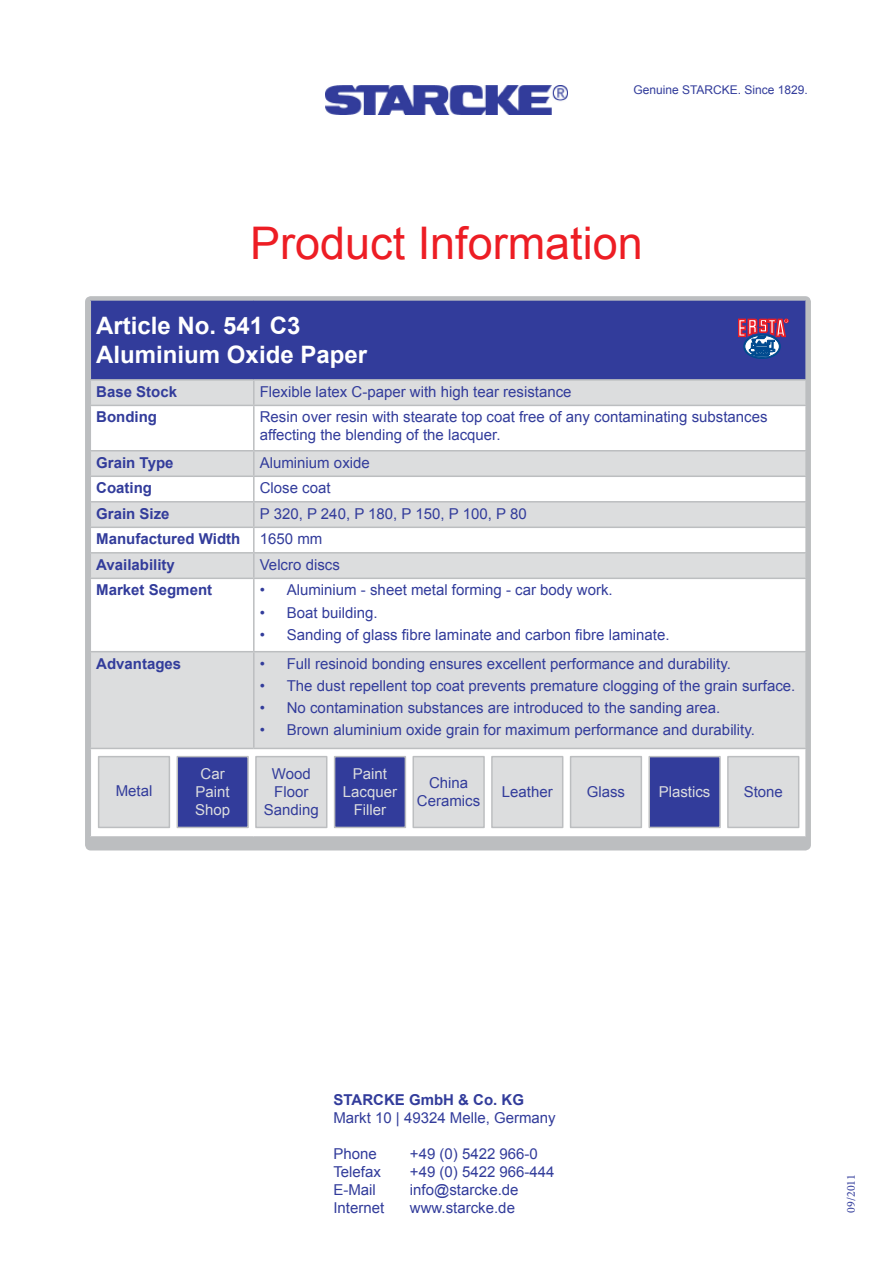
<style>
.page{position:relative;width:893px;height:1263px;background:#fff}
.page>*{position:absolute;margin:0;border:0;box-sizing:border-box;transform-origin:0 0}
.t1{font:45px "Arial";color:#ed1d24}
.t2{font:700 24px/28.8px "Arial";color:#fff}
.t3{font:15px/18px "Arial";color:#323c9b;text-align:center}
.t4{font:700 15px "Arial";color:#323c9b}
.t5{font:15px/18px "Arial";color:#dcddde;text-align:center}
.t6{font:12px "Arial";color:#323c9b}
.t7{font:12px "Minion Pro";color:#323c9b}
</style>
<div class="page">
<img style="left:325px;top:85px;width:243px;height:30px">
<div style="left:90px;top:300px;width:716px;height:80px;background:#323c9b"></div>
<div style="left:91px;top:381px;width:714px;height:367px;background:#dcddde"></div>
<svg style="left:91px;top:406px;width:714px;height:245px"></svg>
<div style="left:90px;top:837px;width:716px;height:8px;background:#bcbec0"></div>
<hr style="left:90px;top:301px;width:1px;height:78px;background:#bcbec0">
<hr style="left:90px;top:299px;width:164px;height:2px;background:#bcbec0">
<hr style="left:254px;top:299px;width:553px;height:2px;background:#bcbec0">
<hr style="left:805px;top:301px;width:2px;height:78px;background:#bcbec0">
<svg style="left:90px;top:381px;width:1px;height:24px"></svg>
<hr style="left:90px;top:379px;width:164px;height:2px;background:#bcbec0">
<hr style="left:253px;top:381px;width:2px;height:24px;background:#bcbec0">
<hr style="left:254px;top:379px;width:553px;height:2px;background:#bcbec0">
<hr style="left:805px;top:381px;width:2px;height:24px;background:#bcbec0">
<hr style="left:90px;top:406px;width:1px;height:44px;background:#bcbec0">
<svg style="left:90px;top:451px;width:1px;height:127px"></svg>
<hr style="left:90px;top:579px;width:1px;height:72px;background:#bcbec0">
<hr style="left:90px;top:405px;width:164px;height:1px;background:#bcbec0">
<hr style="left:90px;top:450px;width:164px;height:1px;background:#bcbec0">
<hr style="left:90px;top:475px;width:164px;height:2px;background:#bcbec0">
<hr style="left:90px;top:501px;width:164px;height:1px;background:#bcbec0">
<hr style="left:90px;top:526px;width:164px;height:2px;background:#bcbec0">
<hr style="left:90px;top:552px;width:164px;height:2px;background:#bcbec0">
<hr style="left:90px;top:578px;width:164px;height:1px;background:#bcbec0">
<hr style="left:253px;top:406px;width:2px;height:44px;background:#bcbec0">
<hr style="left:253px;top:451px;width:2px;height:24px;background:#bcbec0">
<hr style="left:253px;top:477px;width:2px;height:24px;background:#bcbec0">
<hr style="left:253px;top:502px;width:2px;height:24px;background:#bcbec0">
<hr style="left:253px;top:528px;width:2px;height:24px;background:#bcbec0">
<hr style="left:253px;top:554px;width:2px;height:24px;background:#bcbec0">
<hr style="left:253px;top:579px;width:2px;height:72px;background:#bcbec0">
<hr style="left:254px;top:405px;width:553px;height:1px;background:#bcbec0">
<hr style="left:805px;top:406px;width:2px;height:44px;background:#bcbec0">
<hr style="left:805px;top:451px;width:2px;height:24px;background:#bcbec0">
<hr style="left:805px;top:477px;width:2px;height:24px;background:#bcbec0">
<hr style="left:805px;top:502px;width:2px;height:24px;background:#bcbec0">
<hr style="left:805px;top:528px;width:2px;height:24px;background:#bcbec0">
<hr style="left:805px;top:554px;width:2px;height:24px;background:#bcbec0">
<hr style="left:805px;top:579px;width:2px;height:72px;background:#bcbec0">
<hr style="left:254px;top:450px;width:553px;height:1px;background:#bcbec0">
<hr style="left:254px;top:475px;width:553px;height:2px;background:#bcbec0">
<hr style="left:254px;top:501px;width:553px;height:1px;background:#bcbec0">
<hr style="left:254px;top:526px;width:553px;height:2px;background:#bcbec0">
<hr style="left:254px;top:552px;width:553px;height:2px;background:#bcbec0">
<hr style="left:254px;top:578px;width:553px;height:1px;background:#bcbec0">
<hr style="left:90px;top:652px;width:1px;height:96px;background:#bcbec0">
<hr style="left:90px;top:651px;width:164px;height:1px;background:#bcbec0">
<hr style="left:253px;top:652px;width:2px;height:96px;background:#bcbec0">
<hr style="left:254px;top:651px;width:553px;height:1px;background:#bcbec0">
<hr style="left:805px;top:652px;width:2px;height:96px;background:#bcbec0">
<hr style="left:90px;top:749px;width:1px;height:87px;background:#bcbec0">
<hr style="left:90px;top:748px;width:164px;height:1px;background:#bcbec0">
<hr style="left:254px;top:748px;width:553px;height:1px;background:#bcbec0">
<hr style="left:805px;top:749px;width:2px;height:87px;background:#bcbec0">
<hr style="left:90px;top:836px;width:164px;height:2px;background:#bcbec0">
<hr style="left:254px;top:836px;width:553px;height:2px;background:#bcbec0">
<hr style="left:90px;top:845px;width:164px;height:1px;background:#bcbec0">
<hr style="left:254px;top:845px;width:553px;height:1px;background:#bcbec0">
<div style="left:85px;top:296px;width:726px;height:554px;border:3px solid #bcbec0;border-radius:4px"></div>
<div style="left:728px;top:757px;width:71px;height:70px;background:#dcddde"></div>
<div style="left:727px;top:756px;width:72px;height:72px;border:2px solid #bcbec0"></div>
<div style="left:649px;top:757px;width:71px;height:70px;background:#323c9b"></div>
<div style="left:648px;top:756px;width:73px;height:72px;border:2px solid #bcbec0"></div>
<div style="left:571px;top:757px;width:70px;height:70px;background:#dcddde"></div>
<div style="left:570px;top:756px;width:72px;height:72px;border:2px solid #bcbec0"></div>
<div style="left:492px;top:757px;width:71px;height:70px;background:#dcddde"></div>
<div style="left:491px;top:756px;width:72px;height:72px;border:2px solid #bcbec0"></div>
<div style="left:413px;top:757px;width:71px;height:70px;background:#dcddde"></div>
<div style="left:412px;top:756px;width:73px;height:72px;border:2px solid #bcbec0"></div>
<div style="left:335px;top:757px;width:70px;height:70px;background:#323c9b"></div>
<div style="left:334px;top:756px;width:72px;height:72px;border:2px solid #bcbec0"></div>
<div style="left:256px;top:757px;width:71px;height:70px;background:#dcddde"></div>
<div style="left:255px;top:756px;width:72px;height:72px;border:2px solid #bcbec0"></div>
<div style="left:177px;top:757px;width:71px;height:70px;background:#323c9b"></div>
<div style="left:177px;top:756px;width:72px;height:72px;border:2px solid #bcbec0"></div>
<div style="left:99px;top:757px;width:70px;height:70px;background:#dcddde"></div>
<div style="left:98px;top:756px;width:72px;height:72px;border:2px solid #bcbec0"></div>
<div style="left:744px;top:334px;width:36px;height:25px;background:#004a8f;border-radius:50%"></div>
<div style="left:744px;top:334px;width:36px;height:25px;border:1px solid #004a8f;border-radius:50%"></div>
<div style="left:745px;top:335px;width:34px;height:23px;border:1px solid #004a8f;border-radius:50%"></div>
<svg style="left:738px;top:319px;width:50px;height:37px"></svg>
<p class="t6" style="left:633px;top:82px;width:176px">Genuine Starcke. Since 1829.</p>
<h1 class="t1" style="left:250px;top:214px;width:394px">Product Information</h1>
<h2 class="t2" style="left:96px;top:312px;width:272px">Article No. 541 C3<br>Aluminium Oxide Paper</h2>
<p class="t4" style="left:96px;top:382px;width:82px">Base Stock</p>
<p class="t3" style="left:260px;top:383px;width:313px">Flexible latex C-paper with high tear resistance</p>
<p class="t4" style="left:96px;top:407px;width:62px">Bonding</p>
<p class="t3" style="left:260px;top:408px;width:509px;text-align:left">Resin over resin with stearate top coat free of any contaminating substances affecting the blending of the lacquer.</p>
<p class="t4" style="left:96px;top:452px;width:79px">Grain Type</p>
<p class="t3" style="left:260px;top:454px;width:112px">Aluminium oxide</p>
<p class="t4" style="left:96px;top:478px;width:57px">Coating</p>
<p class="t3" style="left:260px;top:479px;width:72px">Close coat</p>
<p class="t4" style="left:96px;top:504px;width:75px">Grain Size</p>
<p class="t3" style="left:260px;top:505px;width:268px">P 320, P 240, P 180, P 150, P 100, P 80</p>
<p class="t4" style="left:96px;top:529px;width:146px">Manufactured Width</p>
<p class="t3" style="left:260px;top:530px;width:64px">1650 mm</p>
<p class="t4" style="left:96px;top:555px;width:80px">Availability</p>
<p class="t3" style="left:260px;top:556px;width:82px">Velcro discs</p>
<p class="t4" style="left:96px;top:580px;width:117px">Market Segment</p>
<p class="t3" style="left:260px;top:581px;width:354px">• Aluminium - sheet metal forming - car body work.</p>
<p class="t3" style="left:260px;top:603px;width:119px">• Boat building.</p>
<p class="t3" style="left:260px;top:626px;width:411px">• Sanding of glass fibre laminate and carbon fibre laminate.</p>
<p class="t4" style="left:96px;top:653px;width:87px">Advantages</p>
<p class="t3" style="left:260px;top:654px;width:473px">• Full resinoid bonding ensures excellent performance and durability.</p>
<p class="t3" style="left:260px;top:677px;width:537px">• The dust repellent top coat prevents premature clogging of the grain surface.</p>
<p class="t3" style="left:260px;top:699px;width:462px">• No contamination substances are introduced to the sanding area.</p>
<p class="t3" style="left:260px;top:721px;width:497px">• Brown aluminium oxide grain for maximum performance and durability.</p>
<p class="t3" style="left:116px;top:782px;width:38px">Metal</p>
<p class="t5" style="left:195px;top:764px;width:37px">Car<br>Paint<br>Shop</p>
<p class="t3" style="left:264px;top:764px;width:57px">Wood<br>Floor<br>Sanding</p>
<p class="t5" style="left:343px;top:764px;width:56px">Paint<br>Lacquer<br>Filler</p>
<p class="t3" style="left:417px;top:774px;width:65px">China<br>Ceramics</p>
<p class="t3" style="left:502px;top:783px;width:53px">Leather</p>
<p class="t3" style="left:587px;top:783px;width:40px">Glass</p>
<p class="t5" style="left:659px;top:783px;width:53px">Plastics</p>
<p class="t3" style="left:744px;top:783px;width:41px">Stone</p>
<p class="t4" style="left:333px;top:1089px;width:192px">STARCKE GmbH &amp; Co. KG</p>
<p class="t3" style="left:333px;top:1108px;width:224px">Markt 10 | 49324 Melle, Germany</p>
<p class="t3" style="left:333px;top:1144px;width:45px">Phone</p>
<p class="t3" style="left:410px;top:1144px;width:129px">+49 (0) 5422 966-0</p>
<p class="t3" style="left:333px;top:1162px;width:49px">Telefax</p>
<p class="t3" style="left:410px;top:1162px;width:146px">+49 (0) 5422 966-444</p>
<p class="t3" style="left:333px;top:1180px;width:44px">E-Mail</p>
<p class="t3" style="left:410px;top:1180px;width:110px">info@starcke.de</p>
<p class="t3" style="left:333px;top:1198px;width:52px">Internet</p>
<p class="t3" style="left:410px;top:1198px;width:107px">www.starcke.de</p>
<p class="t7" style="left:843px;top:1212px;width:40px;rotate:-90deg">09/2011</p>
</div>
